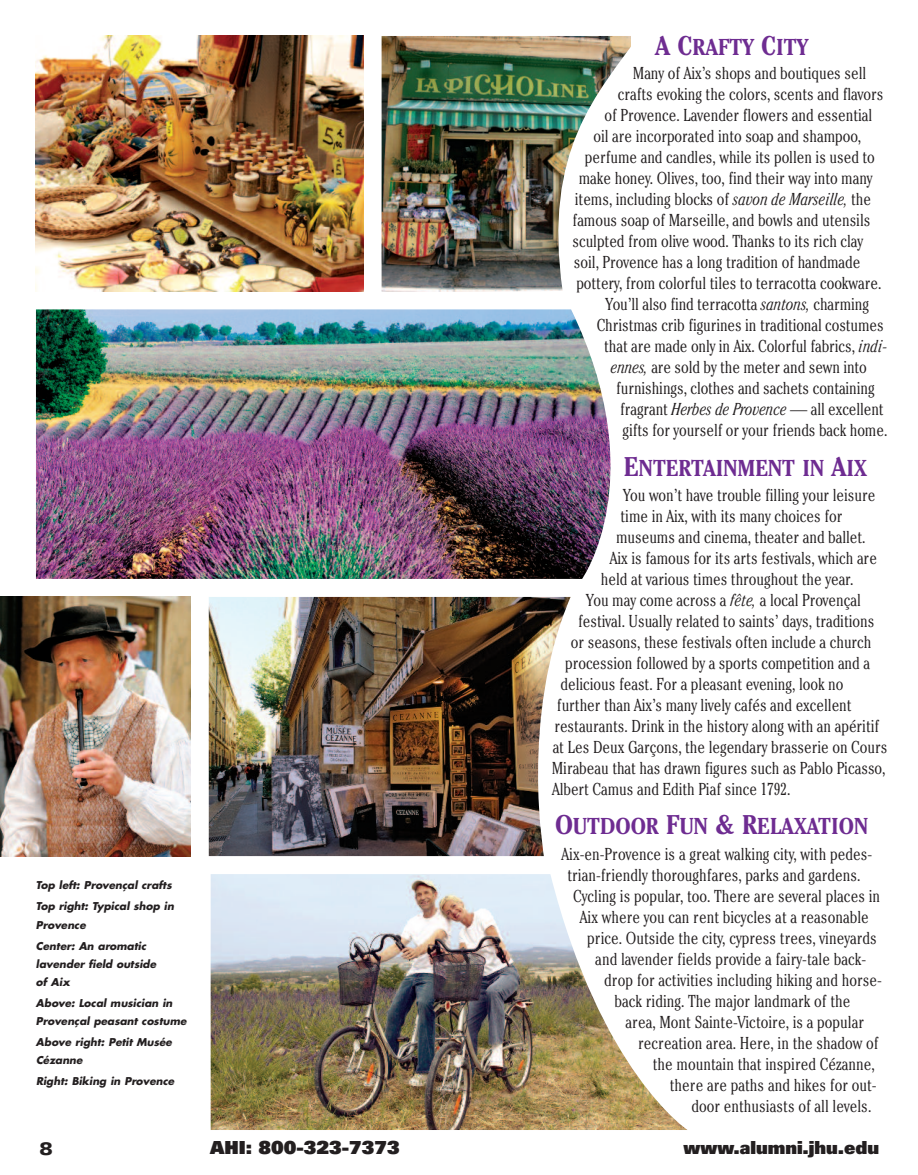
<style>
.page{position:relative;width:918px;height:1175px;background:#fff}
.page>*{position:absolute;margin:0;border:0;box-sizing:border-box;transform-origin:0 0}
.t1{font:700 condensed 22.95px "Cheltenham";color:#6e2c91}
.t2{font:900 18px "Univers";color:#231f20}
.t3{font:900 expanded 18px "Univers";color:#231f20}
.t4{font:300 condensed 17.25px "Cheltenham";letter-spacing:-.005em;color:#231f20}
.t5{font:italic 700 10.5px/18px "Futura";color:#231f20}
.s1{font-size:27px}
.s2{font-style:italic}
</style>
<div class="page">
<img style="left:0;top:597px;width:191px;height:259px">
<img style="left:36px;top:36px;width:328px;height:255px">
<img style="left:211px;top:874px;width:477px;height:256px">
<img style="left:36px;top:309px;width:575px;height:270px">
<img style="left:382px;top:36px;width:248px;height:256px">
<img style="left:209px;top:597px;width:362px;height:259px">
<h1 class="t1" style="left:655px;top:39px;width:154px"><span class="s1">A C</span>RAFTY <span class="s1">C</span>ITY</h1>
<p class="t4" style="left:633px;top:67px;width:235px">Many of Aix’s shops and boutiques sell</p>
<p class="t4" style="left:618px;top:88px;width:267px">crafts evoking the colors, scents and flavors</p>
<p class="t4" style="left:605px;top:109px;width:269px">of Provence. Lavender flowers and essential</p>
<p class="t4" style="left:594px;top:130px;width:269px">oil are incorporated into soap and shampoo,</p>
<p class="t4" style="left:585px;top:151px;width:292px">perfume and candles, while its pollen is used to</p>
<p class="t4" style="left:579px;top:172px;width:295px">make honey. Olives, too, find their way into many</p>
<p class="t4" style="left:575px;top:193px;width:298px">items, including blocks of <span class="s2">savon de Marseille,</span> the</p>
<p class="t4" style="left:573px;top:214px;width:299px">famous soap of Marseille, and bowls and utensils</p>
<p class="t4" style="left:572px;top:235px;width:292px">sculpted from olive wood. Thanks to its rich clay</p>
<p class="t4" style="left:574px;top:256px;width:288px">soil, Provence has a long tradition of handmade</p>
<p class="t4" style="left:576px;top:277px;width:306px">pottery, from colorful tiles to terracotta cookware.</p>
<p class="t4" style="left:606px;top:298px;width:265px">You’ll also find terracotta <span class="s2">santons,</span> charming</p>
<p class="t4" style="left:597px;top:319px;width:288px">Christmas crib figurines in traditional costumes</p>
<p class="t4" style="left:604px;top:340px;width:283px">that are made only in Aix. Colorful fabrics, <span class="s2">indi-</span></p>
<p class="t4" style="left:611px;top:361px;width:258px"><span class="s2">ennes,</span> are sold by the meter and sewn into</p>
<p class="t4" style="left:616px;top:382px;width:260px">furnishings, clothes and sachets containing</p>
<p class="t4" style="left:620px;top:403px;width:265px">fragrant <span class="s2">Herbes de Provence</span> — all excellent</p>
<p class="t4" style="left:623px;top:424px;width:266px">gifts for yourself or your friends back home.</p>
<h1 class="t1" style="left:624px;top:460px;width:244px"><span class="s1">E</span>NTERTAINMENT IN <span class="s1">A</span>IX</h1>
<p class="t5" style="left:36px;top:876px;width:140px;line-height:21px">Top left: Provençal crafts<br>Top right: Typical shop in</p>
<p class="t5" style="left:36px;top:915px;width:112px;line-height:21px">Provence<br>Center: An aromatic</p>
<p class="t5" style="left:36px;top:955px;width:122px">lavender field outside of Aix</p>
<p class="t5" style="left:36px;top:994px;width:152px">Above: Local musician in<br>Provençal peasant costume</p>
<p class="t5" style="left:36px;top:1033px;width:137px">Above right: Petit Musée<br>Cézanne</p>
<p class="t5" style="left:36px;top:1072px;width:140px">Right: Biking in Provence</p>
<p class="t4" style="left:623px;top:489px;width:254px">You won’t have trouble filling your leisure</p>
<p class="t4" style="left:621px;top:510px;width:223px">time in Aix, with its many choices for</p>
<p class="t4" style="left:616px;top:531px;width:251px">museums and cinema, theater and ballet.</p>
<p class="t4" style="left:610px;top:552px;width:269px">Aix is famous for its arts festivals, which are</p>
<p class="t4" style="left:601px;top:573px;width:254px">held at various times throughout the year.</p>
<p class="t4" style="left:586px;top:594px;width:276px">You may come across a <span class="s2">fête,</span> a local Provençal</p>
<p class="t4" style="left:578px;top:615px;width:298px">festival. Usually related to saints’ days, traditions</p>
<p class="t4" style="left:571px;top:636px;width:302px">or seasons, these festivals often include a church</p>
<p class="t4" style="left:565px;top:657px;width:307px">procession followed by a sports competition and a</p>
<p class="t4" style="left:561px;top:678px;width:285px">delicious feast. For a pleasant evening, look no</p>
<p class="t4" style="left:557px;top:699px;width:296px">further than Aix’s many lively cafés and excellent</p>
<p class="t4" style="left:554px;top:720px;width:326px">restaurants. Drink in the history along with an apéritif</p>
<p class="t4" style="left:553px;top:741px;width:336px">at Les Deux Garçons, the legendary brasserie on Cours</p>
<p class="t4" style="left:552px;top:762px;width:335px">Mirabeau that has drawn figures such as Pablo Picasso,</p>
<p class="t4" style="left:552px;top:783px;width:240px">Albert Camus and Edith Piaf since 1792.</p>
<h1 class="t1" style="left:555px;top:818px;width:314px"><span class="s1">O</span>UTDOOR <span class="s1">F</span>UN <span class="s1">&amp; R</span>ELAXATION</h1>
<p class="t4" style="left:562px;top:848px;width:312px">Aix-en-Provence is a great walking city, with pedes-</p>
<p class="t4" style="left:567px;top:869px;width:295px">trian-friendly thoroughfares, parks and gardens.</p>
<p class="t4" style="left:573px;top:890px;width:309px">Cycling is popular, too. There are several places in</p>
<p class="t4" style="left:580px;top:911px;width:290px">Aix where you can rent bicycles at a reasonable</p>
<p class="t4" style="left:587px;top:932px;width:291px">price. Outside the city, cypress trees, vineyards</p>
<p class="t4" style="left:595px;top:953px;width:273px">and lavender fields provide a fairy-tale back-</p>
<p class="t4" style="left:604px;top:974px;width:279px">drop for activities including hiking and horse-</p>
<p class="t4" style="left:614px;top:995px;width:238px">back riding. The major landmark of the</p>
<p class="t4" style="left:626px;top:1016px;width:240px">area, Mont Sainte-Victoire, is a popular</p>
<p class="t4" style="left:638px;top:1037px;width:242px">recreation area. Here, in the shadow of</p>
<p class="t4" style="left:653px;top:1058px;width:224px">the mountain that inspired Cézanne,</p>
<p class="t4" style="left:670px;top:1079px;width:208px">there are paths and hikes for out-</p>
<p class="t4" style="left:691px;top:1100px;width:181px">door enthusiasts of all levels.</p>
<p class="t3" style="left:40px;top:1142px;width:15px">8</p>
<p class="t2" style="left:210px;top:1140px;width:191px">AHI: 800-323-7373</p>
<p class="t2" style="left:683px;top:1140px;width:197px">www.alumni.jhu.edu</p>
</div>
